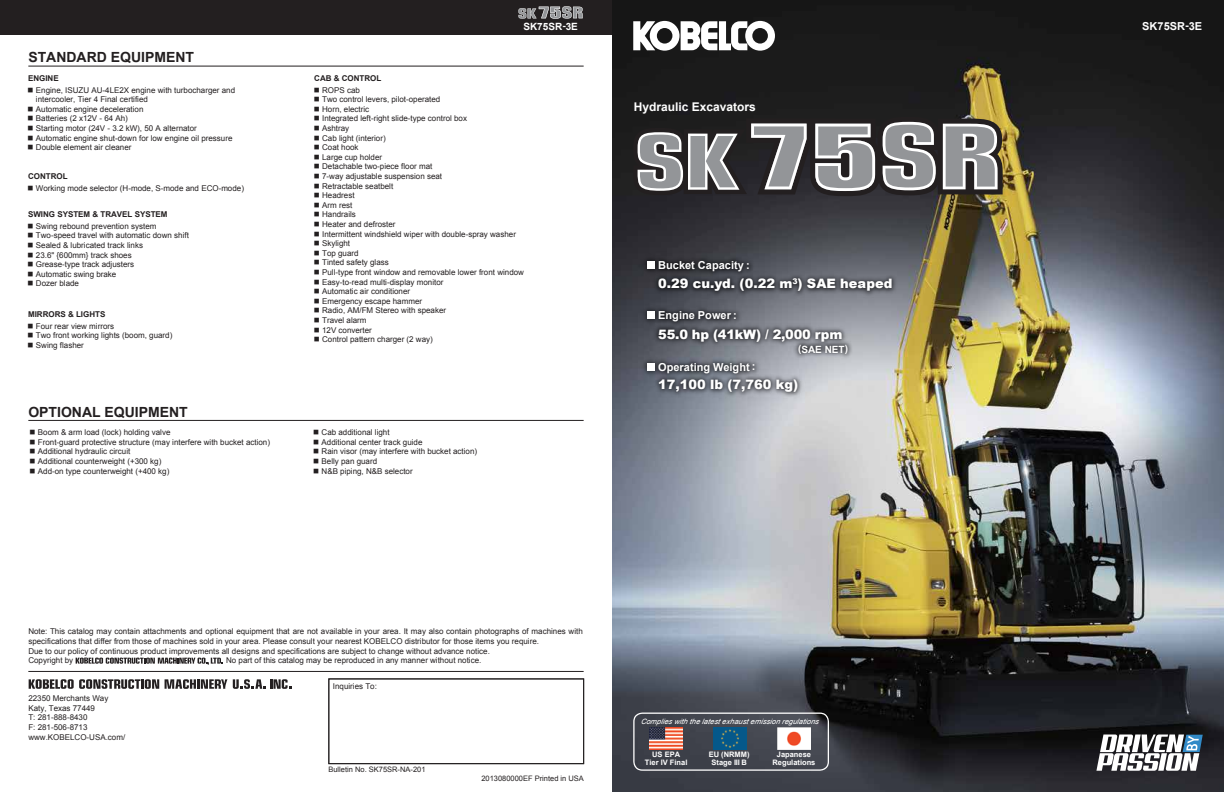
<style>
.page{position:relative;width:1224px;height:792px;background:#fff}
.page>*{position:absolute;margin:0;border:0;box-sizing:border-box;transform-origin:0 0}
.t1{font:700 14px "Arial";color:#231f20}
.t2{font:900 13px "Arial";color:#fff}
.t3{font:700 12px "Arial";color:#fff}
.t4{font:700 11px "Arial";color:#fff}
.t5{font:700 10px "Arial";color:#fff}
.t6{font:8px/9.6px "Arial";color:#231f20}
.t7{font:700 8px "Arial";color:#231f20}
.t8{font:700 7.5px/7.5px "Arial";color:#fff;text-align:center}
.t9{font:7.5px "Arial";color:#231f20}
.t10{font:italic 7.3px "Arial";color:#fff}
</style>
<div class="page">
<div style="left:0;top:0;width:621px;height:34px;background:#231f20"></div>
<svg style="left:518px;top:6px;width:65px;height:13px"></svg>
<img style="left:612px;top:0;width:612px;height:792px">
<img style="left:621px;top:223px;width:169px;height:13px">
<img style="left:612px;top:224px;width:80px;height:50px">
<img style="left:612px;top:274px;width:9px;height:52px">
<img style="left:612px;top:326px;width:9px;height:82px">
<img style="left:621px;top:236px;width:309px;height:93px">
<img style="left:621px;top:380px;width:215px;height:50px">
<img style="left:621px;top:291px;width:259px;height:89px">
<img style="left:761px;top:306px;width:125px;height:87px">
<svg style="left:633px;top:21px;width:142px;height:30px"></svg>
<svg style="left:633px;top:713px;width:196px;height:58px;background:#4e5159"></svg>
<img style="left:650px;top:728px;width:33px;height:22px">
<img style="left:714px;top:727px;width:33px;height:22px">
<img style="left:778px;top:728px;width:32px;height:21px">
<div style="left:648px;top:262px;width:7px;height:7px;background:#fff"></div>
<div style="left:648px;top:311px;width:7px;height:7px;background:#fff"></div>
<div style="left:648px;top:363px;width:7px;height:7px;background:#fff"></div>
<svg style="left:1096px;top:735px;width:107px;height:36px"></svg>
<svg style="left:633px;top:117px;width:370px;height:79px;background:#747374"></svg>
<svg style="left:76px;top:658px;width:147px;height:7px"></svg>
<hr style="left:28px;top:671px;width:556px;height:1px;background:#231f20">
<div style="left:329px;top:679px;width:255px;height:85px;border:1px solid #231f20"></div>
<hr style="left:28px;top:66px;width:556px;height:1px;background:#231f20">
<hr style="left:28px;top:420px;width:556px;height:1px;background:#231f20">
<svg style="left:29px;top:679px;width:130px;height:10px"></svg>
<svg style="left:165px;top:679px;width:62px;height:10px"></svg>
<svg style="left:233px;top:679px;width:58px;height:10px"></svg>
<h1 class="t1" style="left:28px;top:48px;width:167px">STANDARD EQUIPMENT</h1>
<p class="t7" style="left:28px;top:73px;width:32px">ENGINE</p>
<p class="t6" style="left:28px;top:85px;width:209px">■ Engine, ISUZU AU-4LE2X engine with turbocharger and</p>
<p class="t6" style="left:28px;top:104px;width:117px">■ Automatic engine deceleration</p>
<p class="t6" style="left:28px;top:114px;width:102px">■ Batteries (2 x12V - 64 Ah)</p>
<p class="t6" style="left:28px;top:123px;width:171px">■ Starting motor (24V - 3.2 kW), 50 A alternator</p>
<p class="t6" style="left:28px;top:133px;width:206px">■ Automatic engine shut-down for low engine oil pressure</p>
<p class="t6" style="left:28px;top:143px;width:105px">■ Double element air cleaner</p>
<p class="t6" style="left:36px;top:95px;width:114px">intercooler, Tier 4 Final certified</p>
<p class="t7" style="left:28px;top:171px;width:41px">CONTROL</p>
<p class="t6" style="left:28px;top:183px;width:218px">■ Working mode selector (H-mode, S-mode and ECO-mode)</p>
<p class="t7" style="left:28px;top:209px;width:141px">SWING SYSTEM &amp; TRAVEL SYSTEM</p>
<p class="t6" style="left:28px;top:221px;width:130px">■ Swing rebound prevention system</p>
<p class="t6" style="left:28px;top:231px;width:163px">■ Two-speed travel with automatic down shift</p>
<p class="t6" style="left:28px;top:241px;width:117px">■ Sealed &amp; lubricated track links</p>
<p class="t6" style="left:28px;top:250px;width:106px">■ 23.6" {600mm} track shoes</p>
<p class="t6" style="left:28px;top:260px;width:108px">■ Grease-type track adjusters</p>
<p class="t6" style="left:28px;top:269px;width:90px">■ Automatic swing brake</p>
<p class="t6" style="left:28px;top:279px;width:53px">■ Dozer blade</p>
<p class="t7" style="left:28px;top:309px;width:79px">MIRRORS &amp; LIGHTS</p>
<p class="t6" style="left:28px;top:321px;width:88px">■ Four rear view mirrors</p>
<p class="t6" style="left:28px;top:331px;width:146px">■ Two front working lights (boom, guard)</p>
<p class="t6" style="left:28px;top:341px;width:58px">■ Swing flasher</p>
<h1 class="t1" style="left:28px;top:403px;width:161px">OPTIONAL EQUIPMENT</h1>
<p class="t6" style="left:30px;top:428px;width:142px">■ Boom &amp; arm load (lock) holding valve</p>
<p class="t6" style="left:30px;top:437px;width:242px">■ Front-guard protective structure (may interfere with bucket action)</p>
<p class="t6" style="left:30px;top:447px;width:102px">■ Additional hydraulic circuit</p>
<p class="t6" style="left:30px;top:456px;width:133px">■ Additional counterweight (+300 kg)</p>
<p class="t6" style="left:30px;top:466px;width:141px">■ Add-on type counterweight (+400 kg)</p>
<p class="t5" style="left:523px;top:20px;width:56px">SK75SR-3E</p>
<p class="t7" style="left:314px;top:73px;width:69px">CAB &amp; CONTROL</p>
<p class="t6" style="left:314px;top:85px;width:48px">■ ROPS cab</p>
<p class="t6" style="left:314px;top:95px;width:128px">■ Two control levers, pilot-operated</p>
<p class="t6" style="left:314px;top:104px;width:57px">■ Horn, electric</p>
<p class="t6" style="left:314px;top:114px;width:155px">■ Integrated left-right slide-type control box</p>
<p class="t6" style="left:314px;top:123px;width:37px">■ Ashtray</p>
<p class="t6" style="left:314px;top:133px;width:73px">■ Cab light (interior)</p>
<p class="t6" style="left:314px;top:143px;width:46px">■ Coat hook</p>
<p class="t6" style="left:314px;top:152px;width:70px">■ Large cup holder</p>
<p class="t6" style="left:314px;top:162px;width:120px">■ Detachable two-piece floor mat</p>
<p class="t6" style="left:314px;top:171px;width:130px">■ 7-way adjustable suspension seat</p>
<p class="t6" style="left:314px;top:181px;width:81px">■ Retractable seatbelt</p>
<p class="t6" style="left:314px;top:191px;width:42px">■ Headrest</p>
<p class="t6" style="left:314px;top:200px;width:40px">■ Arm rest</p>
<p class="t6" style="left:314px;top:210px;width:44px">■ Handrails</p>
<p class="t6" style="left:314px;top:219px;width:83px">■ Heater and defroster</p>
<p class="t6" style="left:314px;top:229px;width:204px">■ Intermittent windshield wiper with double-spray washer</p>
<p class="t6" style="left:314px;top:239px;width:38px">■ Skylight</p>
<p class="t6" style="left:314px;top:248px;width:46px">■ Top guard</p>
<p class="t6" style="left:314px;top:258px;width:76px">■ Tinted safety glass</p>
<p class="t6" style="left:314px;top:267px;width:212px">■ Pull-type front window and removable lower front window</p>
<p class="t6" style="left:314px;top:277px;width:131px">■ Easy-to-read multi-display monitor</p>
<p class="t6" style="left:314px;top:287px;width:98px">■ Automatic air conditioner</p>
<p class="t6" style="left:314px;top:296px;width:110px">■ Emergency escape hammer</p>
<p class="t6" style="left:314px;top:306px;width:134px">■ Radio, AM/FM Stereo with speaker</p>
<p class="t6" style="left:314px;top:315px;width:54px">■ Travel alarm</p>
<p class="t6" style="left:314px;top:325px;width:60px">■ 12V converter</p>
<p class="t6" style="left:314px;top:335px;width:121px">■ Control pattern charger (2 way)</p>
<p class="t6" style="left:313px;top:428px;width:78px">■ Cab additional light</p>
<p class="t6" style="left:313px;top:437px;width:111px">■ Additional center track guide</p>
<p class="t6" style="left:313px;top:447px;width:165px">■ Rain visor (may interfere with bucket action)</p>
<p class="t6" style="left:313px;top:456px;width:65px">■ Belly pan guard</p>
<p class="t6" style="left:313px;top:466px;width:101px">■ N&amp;B piping, N&amp;B selector</p>
<h3 class="t3" style="left:634px;top:99px;width:124px">Hydraulic Excavators</h3>
<h3 class="t4" style="left:658px;top:258px;width:93px">Bucket Capacity :</h3>
<h3 class="t4" style="left:658px;top:308px;width:80px">Engine Power :</h3>
<h2 class="t2" style="left:658px;top:274px;width:236px">0.29 cu.yd. (0.22 m<sup>3</sup>) SAE heaped</h2>
<h2 class="t2" style="left:658px;top:325px;width:186px">55.0 hp (41kW) / 2,000 rpm</h2>
<p class="t5" style="left:798px;top:343px;width:51px">(SAE NET)</p>
<h3 class="t4" style="left:658px;top:360px;width:99px">Operating Weight :</h3>
<h2 class="t2" style="left:658px;top:375px;width:142px">17,100 lb (7,760 kg)</h2>
<p class="t6" style="left:28px;top:627px;width:556px">Note: This catalog may contain attachments and optional equipment that are not available in your area. It may also contain photographs of machines with specifications that differ from those of machines sold in your area. Please consult your nearest KOBELCO distributor for those items you require.<br>Due to our policy of continuous product improvements all designs and specifications are subject to change without advance notice.<br>Copyright by</p>
<p class="t6" style="left:226px;top:656px;width:257px">No part of this catalog may be reproduced in any manner without notice.</p>
<p class="t6" style="left:28px;top:694px;width:98px">22350 Merchants Way<br>Katy, Texas 77449<br>T: 281-888-8430<br>F: 281-506-8713 www.KOBELCO-USA.com/</p>
<p class="t6" style="left:333px;top:681px;width:46px">Inquiries To:</p>
<p class="t9" style="left:328px;top:764px;width:99px">Bulletin No. SK75SR-NA-201</p>
<p class="t9" style="left:481px;top:773px;width:104px">2013080000EF Printed in USA</p>
<p class="t10" style="left:641px;top:716px;width:182px">Complieswith the latestexhaustemission regulations</p>
<p class="t8" style="left:645px;top:751px;width:44px;line-height:7.9px">US EPA<br>Tier IV Final</p>
<p class="t8" style="left:773px;top:751px;width:44px">Japanese<br>Regulations</p>
<p class="t8" style="left:709px;top:751px;width:42px">EU (NRMM)<br>Stage III B</p>
<h3 class="t4" style="left:1142px;top:19px;width:61px">SK75SR-3E</h3>
</div>
